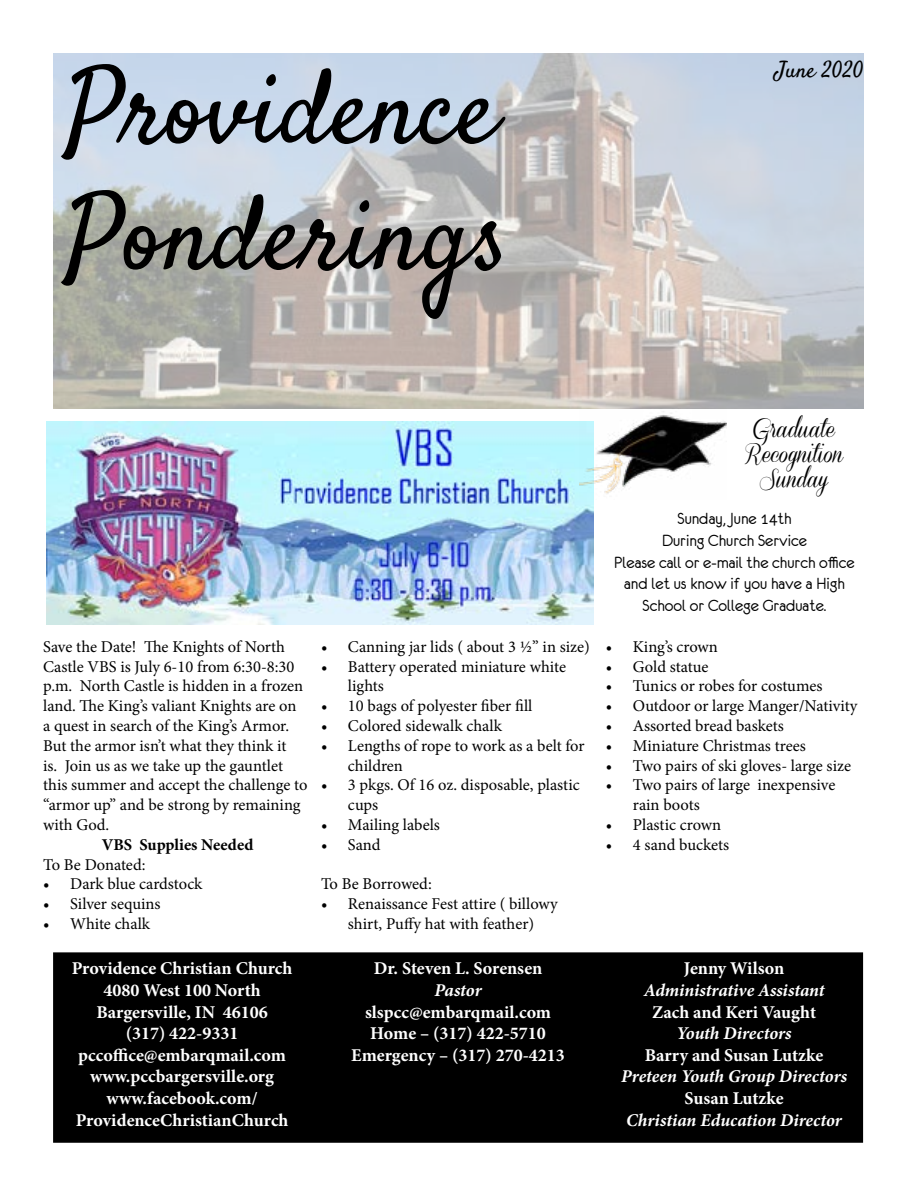
<style>
.page{position:relative;width:918px;height:1188px;background:#fff}
.page>*{position:absolute;margin:0;border:0;box-sizing:border-box;transform-origin:0 0}
.t1{font:105px/126px "Satisfy";color:#000}
.t2{font:22.5px "Satisfy";color:#000}
.t3{font:21px/25.2px "Coneria Script Demo";color:#000;text-align:center}
.t4{font:700 18px/21.6px "Minion Pro";color:#fff;text-align:center}
.t5{font:18px/21.6px "Eurofurenceregular";color:#000;text-align:center}
.t6{font:italic 700 18px "Minion Pro";letter-spacing:-.005em;color:#fff}
.t7{font:16.5px/19.8px "Minion Pro";letter-spacing:-.005em;color:#000}
.t8{font:700 16.5px "Minion Pro";color:#000}
</style>
<div class="page">
<div style="left:54px;top:953px;width:808px;height:189px;background:#000"></div>
<div style="left:53px;top:952px;width:810px;height:191px;border:2px solid #000"></div>
<img style="left:53px;top:54px;width:810px;height:354px">
<img style="left:47px;top:421px;width:547px;height:203px">
<img style="left:579px;top:408px;width:147px;height:92px">
<h1 class="t1" style="left:66px;top:55px;width:444px">Providence<br>Ponderings</h1>
<h2 class="t2" style="left:775px;top:56px;width:91px">June 2020</h2>
<p class="t7" style="left:43px;top:637px;width:266px">Save the Date! The Knights of North Castle VBS is July 6-10 from 6:30-8:30 p.m. North Castle is hidden in a frozen land. The King’s valiant Knights are on a quest in search of the King’s Armor.<br>But the armor isn’t what they think it<br>is. Join us as we take up the gauntlet this summer and accept the challenge to “armor up” and be strong by remaining with God.</p>
<p class="t8" style="left:102px;top:833px;width:153px">VBS Supplies Needed</p>
<p class="t7" style="left:43px;top:855px;width:104px">To Be Donated:</p>
<p class="t7" style="left:43px;top:874px;width:161px">• Dark blue cardstock</p>
<p class="t7" style="left:43px;top:894px;width:119px">• Silver sequins</p>
<p class="t7" style="left:43px;top:914px;width:108px">• White chalk</p>
<p class="t7" style="left:321px;top:637px;width:270px">• Canning jar lids ( about 3 ½” in size)</p>
<p class="t7" style="left:348px;top:657px;width:220px;text-indent:-27px">• Battery operated miniature white lights</p>
<p class="t7" style="left:321px;top:696px;width:213px">• 10 bags of polyester fiber fill</p>
<p class="t7" style="left:321px;top:716px;width:182px">• Colored sidewalk chalk</p>
<p class="t7" style="left:348px;top:736px;width:238px;text-indent:-27px">• Lengths of rope to work as a belt for children</p>
<p class="t7" style="left:348px;top:775px;width:233px;text-indent:-27px">• 3 pkgs. Of 16 oz. disposable, plastic cups</p>
<p class="t7" style="left:321px;top:815px;width:120px">• Mailing labels</p>
<p class="t7" style="left:321px;top:835px;width:61px">• Sand</p>
<p class="t7" style="left:321px;top:874px;width:112px">To Be Borrowed:</p>
<p class="t7" style="left:321px;top:894px;width:238px;text-align:center">• Renaissance Fest attire ( billowy shirt, Puffy hat with feather)</p>
<p class="t4" style="left:72px;top:958px;width:222px">Providence Christian Church<br>4080 West 100 North<br>Bargersville, IN 46106<br>(317) 422-9331 pccoffice@embarqmail.com www.pccbargersville.org www.facebook.com/<br>ProvidenceChristianChurch</p>
<p class="t4" style="left:374px;top:958px;width:170px">Dr. Steven L. Sorensen</p>
<p class="t6" style="left:434px;top:977px;width:49px">Pastor</p>
<p class="t4" style="left:351px;top:1001px;width:215px">slspcc@embarqmail.com<br>Home – (317) 422-5710<br>Emergency – (317) 270-4213</p>
<p class="t3" style="left:744px;top:417px;width:101px">Graduate<br>Recognition<br>Sunday</p>
<p class="t5" style="left:614px;top:508px;width:242px">Sunday, June 14th<br>During Church Service<br>Please call or e-mail the church office and let us know if you have a High<br>School or College Graduate.</p>
<p class="t7" style="left:606px;top:637px;width:114px">• King’s crown</p>
<p class="t7" style="left:606px;top:657px;width:104px">• Gold statue</p>
<p class="t7" style="left:606px;top:676px;width:218px">• Tunics or robes for costumes</p>
<p class="t7" style="left:606px;top:696px;width:253px">• Outdoor or large Manger/Nativity</p>
<p class="t7" style="left:606px;top:716px;width:179px">• Assorted bread baskets</p>
<p class="t7" style="left:606px;top:736px;width:201px">• Miniature Christmas trees</p>
<p class="t7" style="left:606px;top:756px;width:247px">• Two pairs of ski gloves- large size</p>
<p class="t7" style="left:633px;top:775px;width:204px;text-indent:-27px">• Two pairs of large inexpensive rain boots</p>
<p class="t7" style="left:606px;top:815px;width:117px">• Plastic crown</p>
<p class="t7" style="left:606px;top:835px;width:125px">• 4 sand buckets</p>
<p class="t4" style="left:684px;top:958px;width:102px">Jenny Wilson</p>
<p class="t6" style="left:644px;top:977px;width:182px">Administrative Assistant</p>
<p class="t4" style="left:652px;top:1001px;width:166px">Zach and Keri Vaught</p>
<p class="t6" style="left:677px;top:1021px;width:117px">Youth Directors</p>
<p class="t4" style="left:645px;top:1044px;width:180px">Barry and Susan Lutzke</p>
<p class="t6" style="left:621px;top:1064px;width:227px">Preteen Youth Group Directors</p>
<p class="t4" style="left:685px;top:1087px;width:101px">Susan Lutzke</p>
<p class="t6" style="left:626px;top:1107px;width:217px">Christian Education Director</p>
</div>
